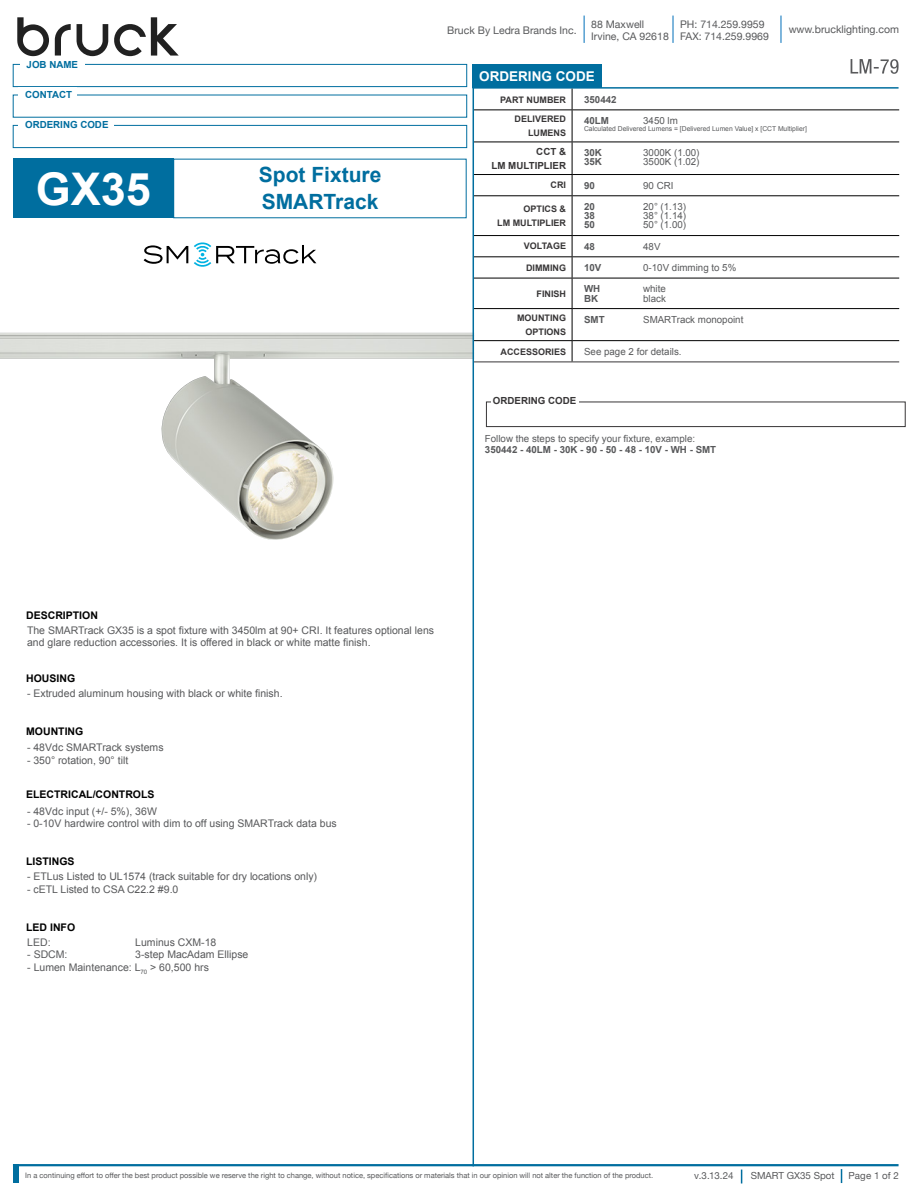
<style>
.page{position:relative;width:918px;height:1188px;background:#fff}
.page>*{position:absolute;margin:0;border:0;box-sizing:border-box;transform-origin:0 0}
.Product_Description_Header{font:700 45px "Arial";color:#fff}
.Product_Description_Header-2{font:700 21px "Arial";color:#006e9f}
.Product_Description_Header-3{font:700 13.5px "Arial";color:#fff}
.Product_Description_P{font:10.5px/12.6px "Arial";color:#58595b}
.ledra_dash_list{font:10.5px "Arial";color:#58595b}
.t1{font:10.5px/12.6px "Helvetica Neue";color:#58595b}
.t2{font:700 10.5px "Arial";color:#000}
.t3{font:9.75px "Arial";color:#58595b}
.t4{font:700 9.75px "Arial";color:#58595b}
.t5{font:9.75px "Helvetica Neue";color:#58595b}
.code_header{font:700 9.75px "Arial";color:#006e9f}
.Paragraph_Style_1{font:700 9.75px "Arial";color:#383637}
.Order_Code_Title{font:700 9.75px "Arial";color:#383637}
.Paragraph_Style_1-2{font:700 9px "Arial";color:#383637}
.t6{font:7.5px "Helvetica Neue";color:#58595b}
.t7{font:6.75px "Arial";color:#58595b}
</style>
<div class="page">
<hr style="left:13px;top:1164px;width:886px;height:2px;background:#006e9f">
<svg style="left:841px;top:1169px;width:1px;height:14px"></svg>
<svg style="left:741px;top:1170px;width:1px;height:13px"></svg>
<div style="left:13px;top:1164px;width:6px;height:19px;background:#006e9f"></div>
<svg style="left:17px;top:17px;width:32px;height:39px"></svg>
<svg style="left:55px;top:24px;width:16px;height:32px"></svg>
<svg style="left:77px;top:17px;width:102px;height:39px"></svg>
<svg style="left:584px;top:16px;width:1px;height:27px"></svg>
<svg style="left:673px;top:16px;width:1px;height:27px"></svg>
<svg style="left:781px;top:16px;width:1px;height:27px"></svg>
<img style="left:0;top:333px;width:473px;height:207px">
<svg style="left:851px;top:59px;width:48px;height:15px"></svg>
<hr style="left:473px;top:69px;width:1px;height:1097px;background:#006e9f">
<div style="left:13px;top:64px;width:454px;height:23px;border:1px solid #006e9f"></div>
<div style="left:13px;top:125px;width:454px;height:23px;border:1px solid #006e9f"></div>
<div style="left:486px;top:402px;width:420px;height:25px;border:1px solid #383637"></div>
<div style="left:20px;top:58px;width:64px;height:13px;background:#fff"></div>
<div style="left:18px;top:119px;width:96px;height:11px;background:#fff"></div>
<div style="left:491px;top:392px;width:87px;height:17px;background:#fff"></div>
<hr style="left:473px;top:87px;width:426px;height:2px;background:#006e9f">
<div style="left:472px;top:64px;width:130px;height:24px;background:#006e9f"></div>
<div style="left:13px;top:159px;width:161px;height:59px;background:#006e9f"></div>
<svg style="left:144px;top:245px;width:44px;height:19px"></svg>
<svg style="left:194px;top:242px;width:122px;height:25px"></svg>
<svg style="left:572px;top:89px;width:1px;height:21px"></svg>
<hr style="left:474px;top:110px;width:98px;height:1px;background:#000">
<hr style="left:572px;top:110px;width:327px;height:1px;background:#000">
<hr style="left:572px;top:110px;width:1px;height:32px;background:#000">
<hr style="left:474px;top:142px;width:98px;height:1px;background:#000">
<hr style="left:572px;top:142px;width:327px;height:1px;background:#000">
<hr style="left:572px;top:142px;width:1px;height:32px;background:#000">
<hr style="left:474px;top:174px;width:98px;height:1px;background:#000">
<hr style="left:572px;top:174px;width:327px;height:1px;background:#000">
<svg style="left:572px;top:175px;width:1px;height:20px"></svg>
<hr style="left:474px;top:195px;width:98px;height:1px;background:#000">
<hr style="left:572px;top:195px;width:327px;height:1px;background:#000">
<hr style="left:572px;top:196px;width:1px;height:39px;background:#000">
<hr style="left:474px;top:235px;width:98px;height:1px;background:#000">
<hr style="left:572px;top:235px;width:327px;height:1px;background:#000">
<hr style="left:474px;top:256px;width:98px;height:1px;background:#000">
<hr style="left:572px;top:256px;width:327px;height:1px;background:#000">
<svg style="left:572px;top:236px;width:1px;height:42px"></svg>
<hr style="left:474px;top:278px;width:98px;height:1px;background:#000">
<hr style="left:572px;top:278px;width:327px;height:1px;background:#000">
<hr style="left:572px;top:278px;width:1px;height:30px;background:#000">
<hr style="left:474px;top:308px;width:98px;height:1px;background:#000">
<hr style="left:572px;top:308px;width:327px;height:1px;background:#000">
<hr style="left:572px;top:309px;width:1px;height:31px;background:#000">
<hr style="left:474px;top:340px;width:98px;height:1px;background:#000">
<hr style="left:572px;top:340px;width:327px;height:1px;background:#000">
<svg style="left:572px;top:341px;width:1px;height:21px"></svg>
<hr style="left:474px;top:362px;width:98px;height:1px;background:#383637">
<hr style="left:572px;top:362px;width:327px;height:1px;background:#383637">
<p class="code_header" style="left:27px;top:58px;width:53px">JOB NAME</p>
<p class="code_header" style="left:25px;top:88px;width:48px">CONTACT</p>
<p class="code_header" style="left:25px;top:118px;width:85px">ORDERING CODE</p>
<p class="Product_Description_Header" style="left:36px;top:159px;width:117px">GX35</p>
<p class="Product_Description_Header-2" style="left:259px;top:161px;width:124px">Spot Fixture</p>
<p class="Product_Description_Header-2" style="left:262px;top:188px;width:118px">SMARTrack</p>
<p class="t1" style="left:591px;top:18px;width:79px">88 Maxwell<br>Irvine, CA 92618</p>
<p class="t1" style="left:680px;top:18px;width:90px">PH: 714.259.9959<br>FAX: 714.259.9969</p>
<p class="t1" style="left:447px;top:25px;width:131px">Bruck By Ledra Brands Inc.</p>
<p class="t1" style="left:789px;top:24px;width:112px">www.brucklighting.com</p>
<p class="Product_Description_Header-3" style="left:479px;top:67px;width:117px">ORDERING CODE</p>
<p class="Paragraph_Style_1-2" style="left:500px;top:93px;width:67px">PART NUMBER</p>
<p class="t4" style="left:584px;top:93px;width:34px">350442</p>
<p class="Paragraph_Style_1-2" style="left:515px;top:113px;width:53px">DELIVERED</p>
<p class="Paragraph_Style_1-2" style="left:528px;top:127px;width:39px">LUMENS</p>
<p class="t4" style="left:584px;top:114px;width:26px">40LM</p>
<p class="t3" style="left:643px;top:114px;width:36px">3450 lm</p>
<p class="t7" style="left:584px;top:124px;width:224px">Calculated Delivered Lumens = [Delivered Lumen Value] x [CCT Multiplier]</p>
<p class="Order_Code_Title" style="left:536px;top:145px;width:31px">CCT &amp;</p>
<p class="Paragraph_Style_1" style="left:492px;top:159px;width:76px">LM MULTIPLIER</p>
<p class="t4" style="left:584px;top:146px;width:19px">30K</p>
<p class="t3" style="left:643px;top:146px;width:58px">3000K (1.00)</p>
<p class="t4" style="left:584px;top:156px;width:19px">35K</p>
<p class="t3" style="left:643px;top:156px;width:58px">3500K (1.02)</p>
<p class="Paragraph_Style_1-2" style="left:551px;top:179px;width:17px">CRI</p>
<p class="t4" style="left:584px;top:179px;width:12px">90</p>
<p class="t3" style="left:643px;top:179px;width:32px">90 CRI</p>
<p class="Paragraph_Style_1-2" style="left:524px;top:203px;width:44px">OPTICS &amp;</p>
<p class="Paragraph_Style_1-2" style="left:497px;top:217px;width:70px">LM MULTIPLIER</p>
<p class="t4" style="left:584px;top:200px;width:12px">20</p>
<p class="t3" style="left:643px;top:200px;width:44px">20° (1.13)</p>
<p class="t4" style="left:584px;top:209px;width:12px">38</p>
<p class="t3" style="left:643px;top:209px;width:44px">38° (1.14)</p>
<p class="t4" style="left:584px;top:219px;width:12px">50</p>
<p class="t3" style="left:643px;top:219px;width:44px">50° (1.00)</p>
<p class="Paragraph_Style_1-2" style="left:524px;top:240px;width:44px">VOLTAGE</p>
<p class="t4" style="left:584px;top:240px;width:12px">48</p>
<p class="t3" style="left:643px;top:240px;width:19px">48V</p>
<p class="Paragraph_Style_1-2" style="left:526px;top:262px;width:41px">DIMMING</p>
<p class="t4" style="left:584px;top:261px;width:19px">10V</p>
<p class="t3" style="left:643px;top:261px;width:95px">0-10V dimming to 5%</p>
<p class="Paragraph_Style_1-2" style="left:537px;top:288px;width:31px">FINISH</p>
<p class="t4" style="left:584px;top:282px;width:18px">WH</p>
<p class="t3" style="left:643px;top:282px;width:24px">white</p>
<p class="t4" style="left:584px;top:292px;width:16px">BK</p>
<p class="t3" style="left:643px;top:292px;width:24px">black</p>
<p class="Paragraph_Style_1-2" style="left:517px;top:312px;width:50px">MOUNTING</p>
<p class="Paragraph_Style_1-2" style="left:526px;top:326px;width:42px">OPTIONS</p>
<p class="t4" style="left:584px;top:313px;width:22px">SMT</p>
<p class="t3" style="left:643px;top:313px;width:102px">SMARTrack monopoint</p>
<p class="Paragraph_Style_1-2" style="left:501px;top:345px;width:67px">ACCESSORIES</p>
<p class="t3" style="left:584px;top:345px;width:99px">See page 2 for details.</p>
<p class="Paragraph_Style_1" style="left:493px;top:394px;width:85px">ORDERING CODE</p>
<p class="t3" style="left:485px;top:432px;width:212px">Follow the steps to specify your fixture, example:</p>
<p class="t4" style="left:485px;top:443px;width:233px">350442 - 40LM - 30K - 90 - 50 - 48 - 10V - WH - SMT</p>
<p class="t2" style="left:26px;top:608px;width:73px">DESCRIPTION</p>
<p class="Product_Description_P" style="left:27px;top:624px;width:409px">The SMARTrack GX35 is a spot fixture with 3450lm at 90+ CRI. It features optional lens and glare reduction accessories. It is offered in black or white matte finish.</p>
<p class="t2" style="left:26px;top:672px;width:51px">HOUSING</p>
<p class="Product_Description_P" style="left:27px;top:688px;width:257px">- Extruded aluminum housing with black or white finish.</p>
<p class="t2" style="left:26px;top:724px;width:59px">MOUNTING</p>
<p class="Product_Description_P" style="left:27px;top:741px;width:138px">- 48Vdc SMARTrack systems</p>
<p class="Product_Description_P" style="left:27px;top:754px;width:103px">- 350° rotation, 90° tilt</p>
<p class="t2" style="left:26px;top:788px;width:130px">ELECTRICAL/CONTROLS</p>
<p class="Product_Description_P" style="left:27px;top:805px;width:131px">- 48Vdc input (+/- 5%), 36W</p>
<p class="Product_Description_P" style="left:27px;top:817px;width:311px">- 0-10V hardwire control with dim to off using SMARTrack data bus</p>
<p class="t2" style="left:26px;top:855px;width:50px">LISTINGS</p>
<p class="ledra_dash_list" style="left:27px;top:870px;width:292px">- ETLus Listed to UL1574 (track suitable for dry locations only)</p>
<p class="ledra_dash_list" style="left:27px;top:882px;width:153px">- cETL Listed to CSA C22.2 #9.0</p>
<p class="t2" style="left:26px;top:920px;width:51px">LED INFO</p>
<p class="ledra_dash_list" style="left:27px;top:935px;width:25px">LED:</p>
<p class="ledra_dash_list" style="left:135px;top:935px;width:83px">Luminus CXM-18</p>
<p class="ledra_dash_list" style="left:27px;top:948px;width:42px">- SDCM:</p>
<p class="ledra_dash_list" style="left:135px;top:948px;width:115px">3-step MacAdam Ellipse</p>
<p class="ledra_dash_list" style="left:27px;top:960px;width:183px">- Lumen Maintenance: L<sub>70</sub> &gt; 60,500 hrs</p>
<p class="t6" style="left:25px;top:1170px;width:629px">In a continuing effort to offer the best product possible we reserve the right to change, without notice, specifications or materials that in our opinion will not alter the function of the product.</p>
<p class="t5" style="left:694px;top:1169px;width:41px">v.3.13.24</p>
<p class="t5" style="left:751px;top:1169px;width:85px">SMART GX35 Spot</p>
<p class="t5" style="left:848px;top:1169px;width:52px">Page 1 of 2</p>
</div>
